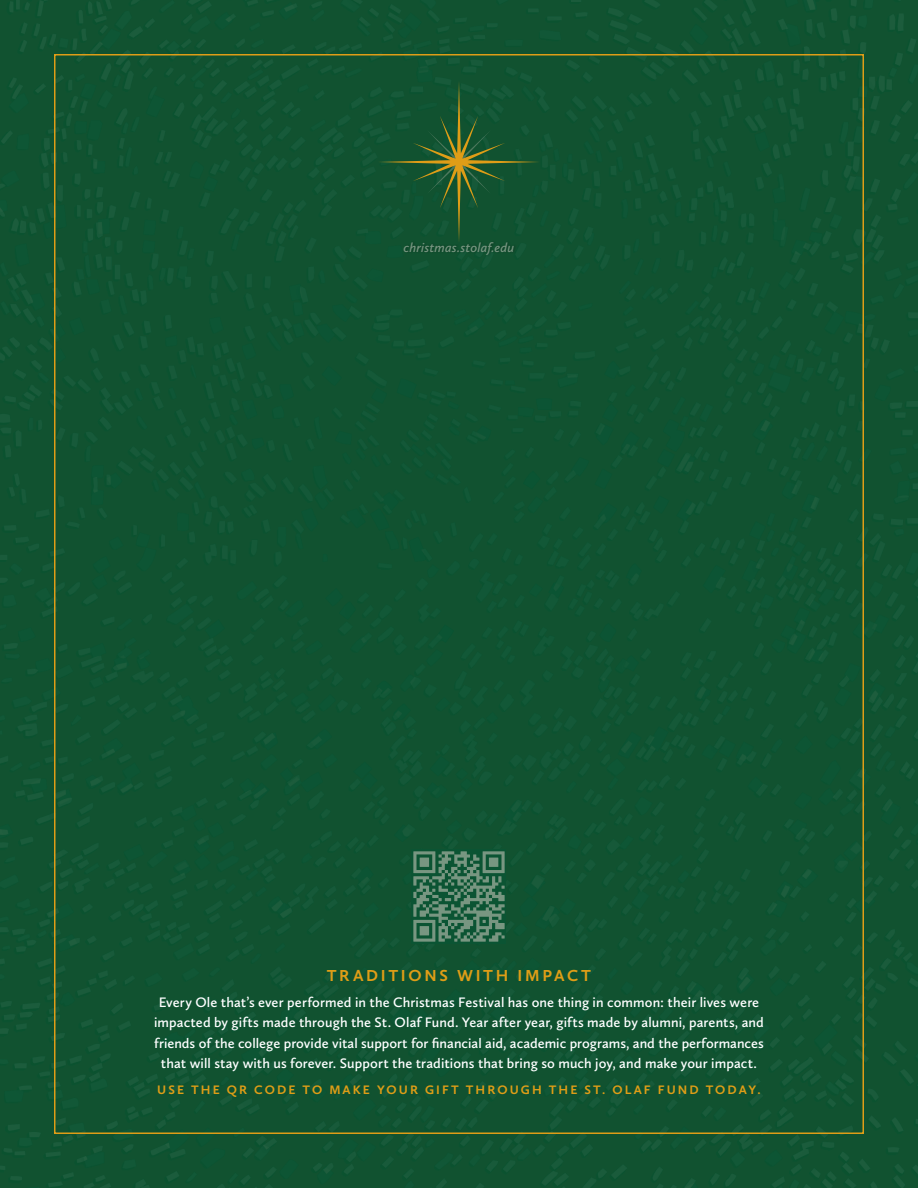
<style>
.page{position:relative;width:918px;height:1188px;background:#fff}
.page>*{position:absolute;margin:0;border:0;box-sizing:border-box;transform-origin:0 0}
.t1{font:700 16.5px "Calluna Sans";letter-spacing:.165em;color:#df9d17}
.t2{font:600 14.25px/20.2px "Calluna Sans";letter-spacing:.005em;color:#fff;text-align:center}
.t3{font:italic 600 13.5px "Calluna Sans";letter-spacing:.01em;color:#789681}
.t4{font:700 12.75px "Calluna Sans";letter-spacing:.165em;color:#df9d17}
</style>
<div class="page">
<img style="left:0;top:0;width:918px;height:1188px">
<div style="left:403px;top:240px;width:113px;height:17px;background:#104e2e"></div>
<svg style="left:378px;top:81px;width:162px;height:162px;background:#195630"></svg>
<div style="left:154px;top:968px;width:612px;height:130px;background:#0b5433"></div>
<img style="left:412px;top:849px;width:94px;height:95px">
<p class="t3" style="left:404px;top:239px;width:112px">christmas.stolaf.edu</p>
<p class="t1" style="left:327px;top:966px;width:266px">TRADITIONS WITH IMPACT</p>
<p class="t2" style="left:154px;top:992px;width:611px">Every Ole that’s ever performed in the Christmas Festival has one thing in common: their lives were impacted by gifts made through the St. Olaf Fund. Year after year, gifts made by alumni, parents, and friends of the college provide vital support for financial aid, academic programs, and the performances that will stay with us forever. Support the traditions that bring so much joy, and make your impact.</p>
<p class="t4" style="left:157px;top:1081px;width:605px">USE THE QR CODE TO MAKE YOUR GIFT THROUGH THE ST. OLAF FUND TODAY.</p>
</div>
